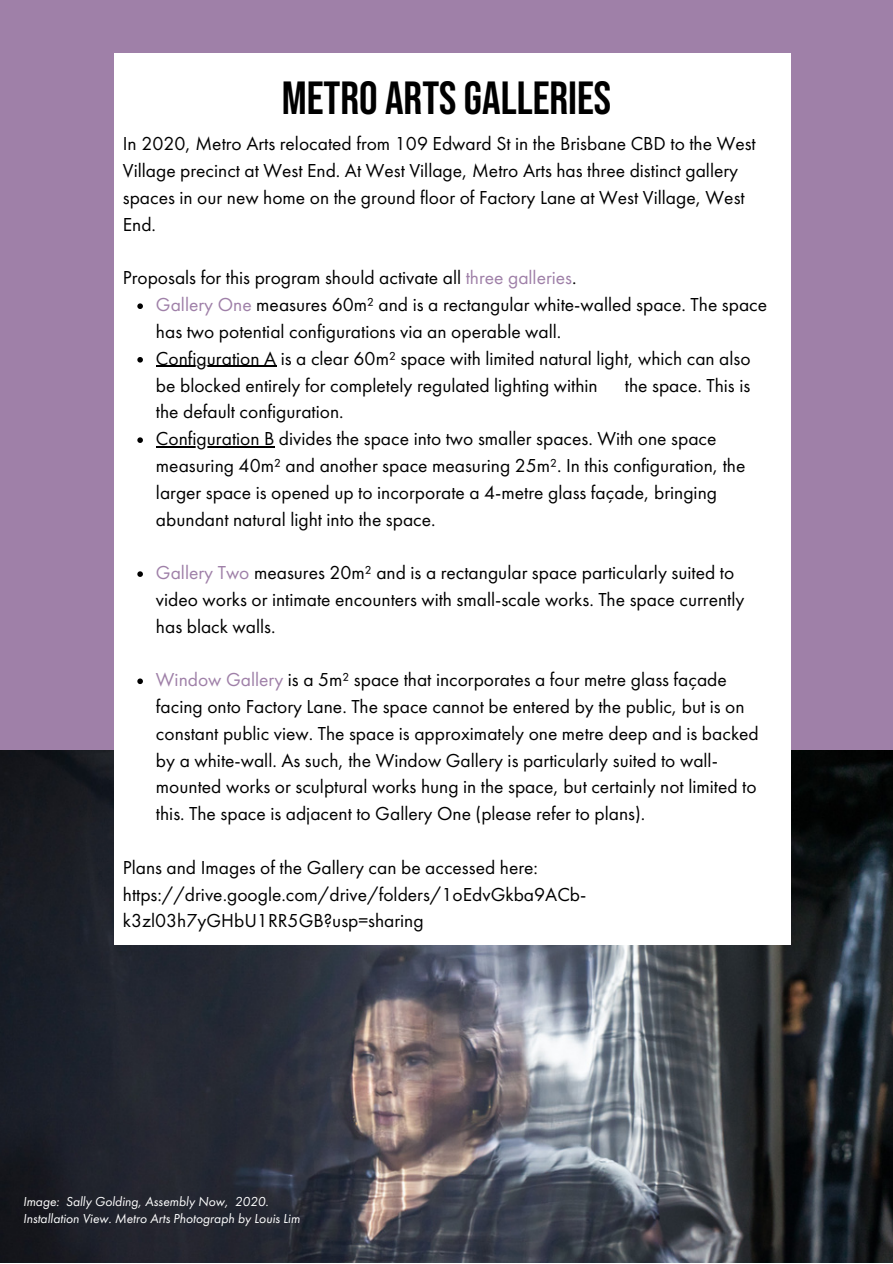
<style>
.page{position:relative;width:893px;height:1264px;background:#fff}
.page>*{position:absolute;margin:0;border:0;box-sizing:border-box;transform-origin:0 0}
.t1{font:700 46.5px "Bebas Neue Pro";color:#000}
.t2{font:19.5px/26.8px "Futura PT";color:#000}
.t3{font:italic 13.5px/16.8px "Futura PT";color:#fff}
.s1{color:#9f80a8}
</style>
<div class="page">
<div style="left:0;top:0;width:892px;height:1262px;background:#9f80a8"></div>
<img style="left:0;top:751px;width:892px;height:511px">
<div style="left:114px;top:54px;width:676px;height:891px;background:#fff"></div>
<svg style="left:137px;top:303px;width:6px;height:6px"></svg>
<svg style="left:137px;top:357px;width:6px;height:5px"></svg>
<hr style="left:156px;top:366px;width:120px;height:1px;background:#000">
<svg style="left:137px;top:437px;width:6px;height:6px"></svg>
<hr style="left:156px;top:446px;width:118px;height:1px;background:#000">
<svg style="left:137px;top:571px;width:6px;height:6px"></svg>
<svg style="left:137px;top:678px;width:6px;height:6px"></svg>
<h1 class="t1" style="left:282px;top:76px;width:331px">METRO ARTS GALLERIES</h1>
<p class="t2" style="left:123px;top:130px;width:634px">In 2020, Metro Arts relocated from 109 Edward St in the Brisbane CBD to the West Village precinct at West End. At West Village, Metro Arts has three distinct gallery spaces in our new home on the ground floor of Factory Lane at West Village, West End.</p>
<p class="t2" style="left:123px;top:264px;width:455px">Proposals for this program should activate all <span class="s1">three galleries</span>.</p>
<p class="t2" style="left:156px;top:291px;width:612px"><span class="s1">Gallery One</span> measures 60m² and is a rectangular white-walled space. The space has two potential configurations via an operable wall.<br>Configuration A is a clear 60m² space with limited natural light, which can also be blocked entirely for completely regulated lighting within</p>
<p class="t2" style="left:625px;top:371px;width:127px">the space. This is</p>
<p class="t2" style="left:156px;top:398px;width:591px">the default configuration.<br>Configuration B divides the space into two smaller spaces. With one space measuring 40m² and another space measuring 25m². In this configuration, the larger space is opened up to incorporate a 4-metre glass façade, bringing abundant natural light into the space.</p>
<p class="t2" style="left:156px;top:559px;width:590px"><span class="s1">Gallery Two</span> measures 20m² and is a rectangular space particularly suited to video works or intimate encounters with small-scale works. The space currently has black walls.</p>
<p class="t2" style="left:156px;top:666px;width:604px"><span class="s1">Window Gallery</span> is a 5m² space that incorporates a four metre glass façade facing onto Factory Lane. The space cannot be entered by the public, but is on constant public view. The space is approximately one metre deep and is backed by a white-wall. As such, the Window Gallery is particularly suited to wall&shy;mounted works or sculptural works hung in the space, but certainly not limited to this. The space is adjacent to Gallery One (please refer to plans).</p>
<p class="t2" style="left:123px;top:853px;width:465px">Plans and Images of the Gallery can be accessed here: https://drive.google.com/drive/folders/1oEdvGkba9ACb&shy;k3zl03h7yGHbU1RR5GB?usp=sharing</p>
<p class="t3" style="left:23px;top:1192px;width:278px">Image: Sally Golding, Assembly Now, 2020.<br>Installation View. Metro Arts Photograph by Louis Lim</p>
</div>
